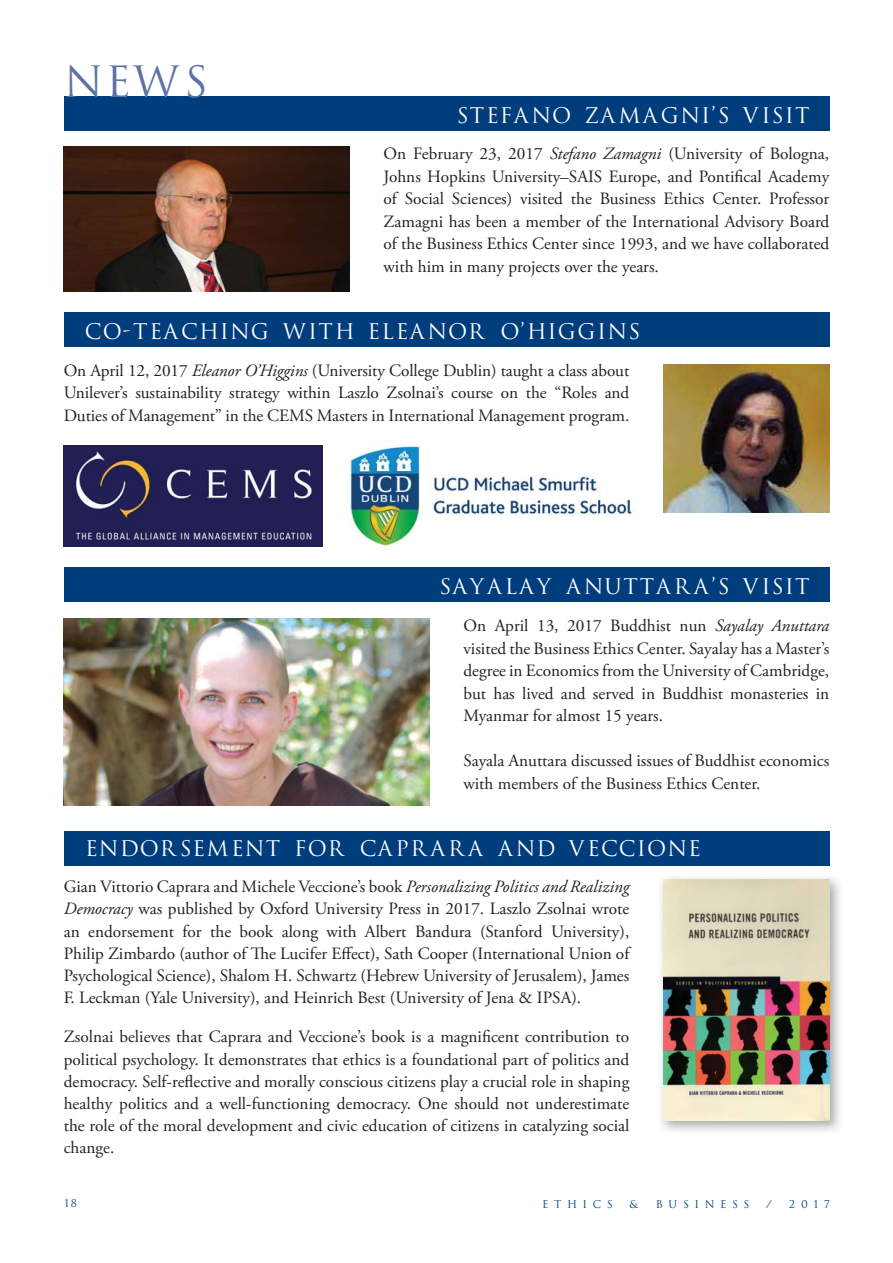
<style>
.page{position:relative;width:893px;height:1263px;background:#fff}
.page>*{position:absolute;margin:0;border:0;box-sizing:border-box;transform-origin:0 0}
.t1{font:42px "Trajan PFL";color:#5d72a6}
.t2{font:21px "Trajan PFL";letter-spacing:.16em;color:#fff}
.t3{font:17.25px/22.5px "Adobe Garamond Pro";color:#231f20;text-align:justify}
.t4{font:10.5px "Trajan PFL";letter-spacing:.64em;color:#003d7d}
.t5{font:10.5px "Trajan Pro";color:#003d7d}
.s1{font-style:italic}
</style>
<div class="page">
<img style="left:663px;top:365px;width:166px;height:147px">
<img style="left:64px;top:619px;width:365px;height:186px">
<img style="left:64px;top:147px;width:286px;height:144px">
<div style="left:64px;top:313px;width:765px;height:34px;background:#003d7d"></div>
<div style="left:64px;top:97px;width:765px;height:34px;background:#003d7d"></div>
<div style="left:64px;top:567px;width:765px;height:34px;background:#003d7d"></div>
<div style="left:64px;top:831px;width:765px;height:34px;background:#003d7d"></div>
<img style="left:661px;top:878px;width:179px;height:253px">
<img style="left:663px;top:879px;width:166px;height:241px">
<img style="left:64px;top:446px;width:258px;height:100px">
<img style="left:350px;top:446px;width:71px;height:100px">
<img style="left:431px;top:475px;width:201px;height:46px">
<h1 class="t1" style="left:64px;top:58px;width:141px">NEWS</h1>
<p class="t2" style="left:457px;top:104px;width:353px">STEFANO ZAMAGNI’S VISIT</p>
<p class="t3" style="left:384px;top:144px;width:447px">On February 23, 2017 <span class="s1">Stefano Zamagni</span> (University of Bologna, Johns Hopkins University–SAIS Europe, and Pontifical Academy of Social Sciences) visited the Business Ethics Center. Professor Zamagni has been a member of the International Advisory Board of the Business Ethics Center since 1993, and we have collaborated with him in many projects over the years.</p>
<p class="t2" style="left:85px;top:319px;width:554px">CO-TEACHING WITH ELEANOR O’HIGGINS</p>
<p class="t3" style="left:64px;top:361px;width:567px">On April 12, 2017 <span class="s1">Eleanor O’Higgins</span> (University College Dublin) taught a class about Unilever’s sustainability strategy within Laszlo Zsolnai’s course on the “Roles and Duties of Management” in the CEMS Masters in International Management program.</p>
<p class="t2" style="left:439px;top:574px;width:370px">SAYALAY ANUTTARA’S VISIT</p>
<p class="t3" style="left:463px;top:616px;width:367px">On April 13, 2017 Buddhist nun <span class="s1">Sayalay Anuttara </span>visited the Business Ethics Center. Sayalay has a Master’s degree in Economics from the University of Cambridge, but has lived and served in Buddhist monasteries in Myanmar for almost 15 years.</p>
<p class="t3" style="left:463px;top:751px;width:367px">Sayala Anuttara discussed issues of Buddhist economics with members of the Business Ethics Center.</p>
<p class="t2" style="left:85px;top:837px;width:615px">ENDORSEMENT FOR CAPRARA AND VECCIONE</p>
<p class="t3" style="left:64px;top:877px;width:567px">Gian Vittorio Caprara and Michele Veccione’s book <span class="s1">Personalizing Politics and Realizing Democracy</span> was published by Oxford University Press in 2017. Laszlo Zsolnai wrote an endorsement for the book along with Albert Bandura (Stanford University), Philip Zimbardo (author of The Lucifer Effect), Sath Cooper (International Union of Psychological Science), Shalom H. Schwartz (Hebrew University of Jerusalem), James F. Leckman (Yale University), and Heinrich Best (University of Jena &amp; IPSA).</p>
<p class="t3" style="left:64px;top:1027px;width:567px">Zsolnai believes that Caprara and Veccione’s book is a magnificent contribution to political psychology. It demonstrates that ethics is a foundational part of politics and democracy. Self-reflective and morally conscious citizens play a crucial role in shaping healthy politics and a well-functioning democracy. One should not underestimate the role of the moral development and civic education of citizens in catalyzing social change.</p>
<p class="t5" style="left:64px;top:1197px;width:15px">18</p>
<p class="t4" style="left:542px;top:1198px;width:71px">ETHICS</p>
<p class="t4" style="left:629px;top:1198px;width:10px">&amp;</p>
<p class="t4" style="left:656px;top:1198px;width:94px">BUSINESS</p>
<p class="t4" style="left:766px;top:1198px;width:7px">/</p>
<p class="t4" style="left:789px;top:1198px;width:42px">2017</p>
</div>
